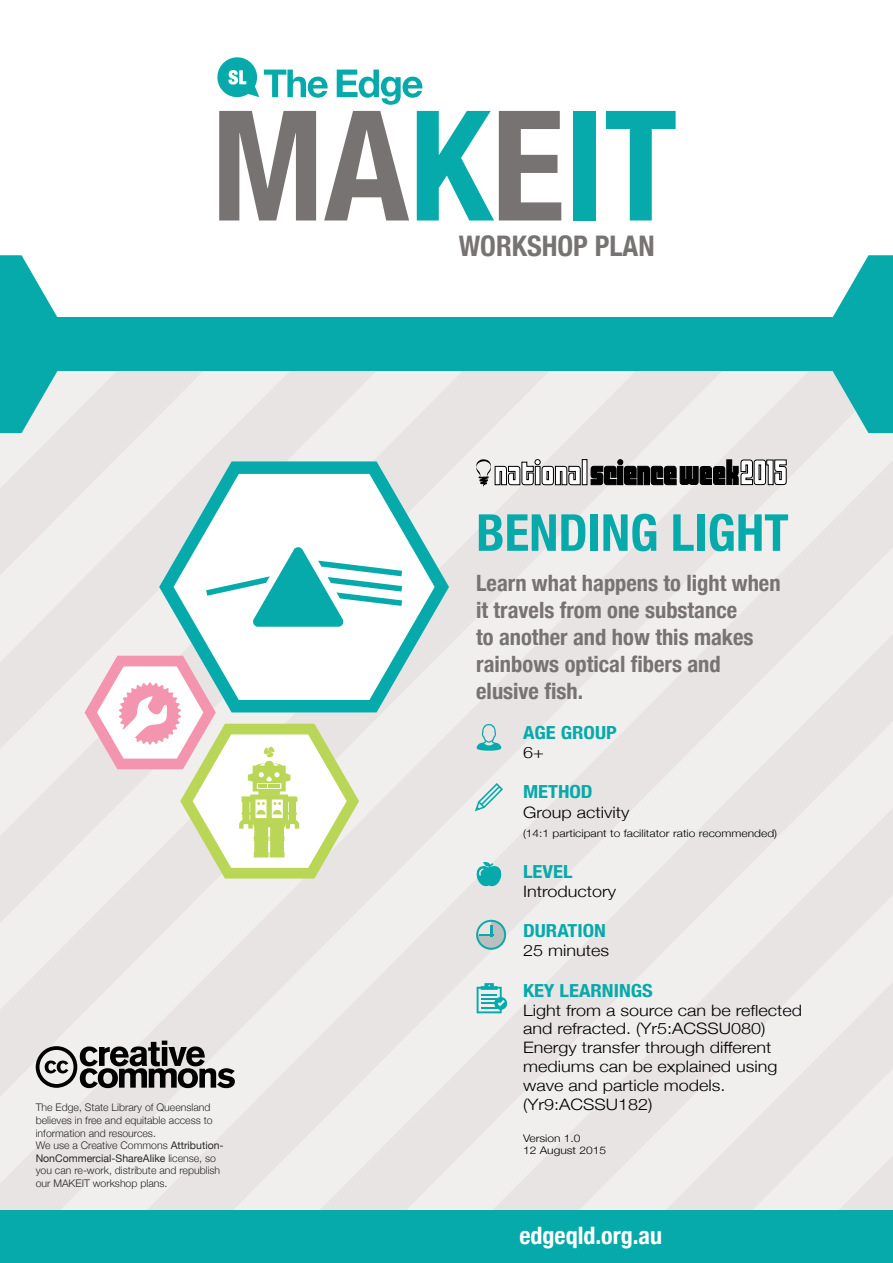
<style>
.page{position:relative;width:893px;height:1263px;background:#fff}
.page>*{position:absolute;margin:0;border:0;box-sizing:border-box;transform-origin:0 0}
.t1{font:700 condensed 51px "Helvetica Neue";color:#07aaaa}
.t2{font:700 condensed 28.35px "Helvetica Neue";color:#777373}
.t3{font:700 condensed 24px "Helvetica Neue";color:#fff}
.t4{font:700 condensed 22.5px/27px "Helvetica Neue";color:#777373}
.t5{font:700 condensed 18px "Helvetica Neue";color:#07aaaa;scale:1.14 1}
.t6{font:300 15.75px/18.9px "Helvetica Neue";color:#000;scale:1.14 1}
.t7{font:300 10.5px/12.6px "Helvetica Neue";color:#292829}
.t8{font:300 10.5px/12.6px "Helvetica Neue";color:#000;scale:1.14 1}
.s1{font-weight:400}
</style>
<div class="page">
<svg style="left:774px;top:371px;width:119px;height:149px;background:#eceae9"></svg>
<div style="left:601px;top:371px;width:173px;height:149px;background:#ebeae9"></div>
<div style="left:428px;top:371px;width:173px;height:149px;background:#eae8e7"></div>
<div style="left:255px;top:371px;width:173px;height:90px;background:#eceae9"></div>
<svg style="left:0;top:371px;width:255px;height:149px;background:#ebe9e8"></svg>
<div style="left:747px;top:520px;width:146px;height:691px;background:#e9e7e6"></div>
<div style="left:0;top:520px;width:747px;height:691px;background:#e9e7e6"></div>
<svg style="left:0;top:520px;width:574px;height:577px;background:#ebe9e8"></svg>
<svg style="left:0;top:712px;width:401px;height:211px;background:#ebe9e8"></svg>
<svg style="left:0;top:520px;width:159px;height:229px;background:#ebe9e8"></svg>
<div style="left:0;top:520px;width:55px;height:55px;background:#e9e7e6"></div>
<div style="left:0;top:318px;width:893px;height:53px;background:#07aaaa"></div>
<svg style="left:817px;top:255px;width:76px;height:178px"></svg>
<svg style="left:0;top:255px;width:82px;height:178px"></svg>
<svg style="left:217px;top:57px;width:206px;height:48px"></svg>
<svg style="left:219px;top:111px;width:97px;height:109px"></svg>
<svg style="left:324px;top:111px;width:85px;height:109px"></svg>
<svg style="left:417px;top:111px;width:144px;height:109px"></svg>
<div style="left:573px;top:111px;width:22px;height:109px;background:#07aaaa"></div>
<svg style="left:606px;top:111px;width:70px;height:109px"></svg>
<div style="left:0;top:1211px;width:893px;height:52px;background:#07aaaa"></div>
<svg style="left:159px;top:461px;width:290px;height:251px"></svg>
<svg style="left:206px;top:546px;width:196px;height:81px"></svg>
<svg style="left:476px;top:459px;width:311px;height:28px"></svg>
<svg style="left:477px;top:724px;width:24px;height:27px"></svg>
<svg style="left:477px;top:983px;width:30px;height:30px"></svg>
<svg style="left:475px;top:783px;width:28px;height:28px"></svg>
<svg style="left:476px;top:920px;width:30px;height:30px"></svg>
<svg style="left:472px;top:861px;width:34px;height:26px"></svg>
<svg style="left:36px;top:1040px;width:199px;height:48px;background:#8a8989"></svg>
<svg style="left:85px;top:656px;width:274px;height:222px"></svg>
<p class="t7" style="left:36px;top:1101px;width:189px">The Edge, State Library of Queensland believes in free and equitable access to information and resources.<br>We use a Creative Commons <span class="s1">Attribution-NonCommercial-ShareAlike</span> license, so you can re-work, distribute and republish our MAKEIT workshop plans.</p>
<h2 class="t2" style="left:459px;top:222px;width:197px">WORKSHOP PLAN</h2>
<h1 class="t1" style="left:476px;top:490px;width:314px">BENDING LIGHT</h1>
<h3 class="t4" style="left:476px;top:568px;width:306px">Learn what happens to light when it travels from one substance<br>to another and how this makes rainbows optical fibers and elusive fish.</h3>
<h3 class="t5" style="left:523px;top:718px;width:84px">AGE GROUP</h3>
<h3 class="t6" style="left:523px;top:742px;width:20px">6+</h3>
<h3 class="t5" style="left:523px;top:777px;width:63px">METHOD</h3>
<h3 class="t6" style="left:523px;top:802px;width:95px">Group activity</h3>
<p class="t8" style="left:523px;top:827px;width:224px">(14:1 participant to facilitator ratio recommended)</p>
<h3 class="t5" style="left:523px;top:856px;width:45px">LEVEL</h3>
<h3 class="t6" style="left:523px;top:881px;width:83px">Introductory</h3>
<h3 class="t5" style="left:523px;top:916px;width:74px">DURATION</h3>
<h3 class="t6" style="left:523px;top:940px;width:77px">25 minutes</h3>
<h3 class="t5" style="left:523px;top:975px;width:115px">KEY LEARNINGS</h3>
<h3 class="t6" style="left:523px;top:1000px;width:246px">Light from a source can be reflected and refracted. (Yr5:ACSSU080)<br>Energy transfer through different mediums can be explained using wave and particle models. (Yr9:ACSSU182)</h3>
<p class="t8" style="left:523px;top:1131px;width:74px">Version 1.0<br>12 August 2015</p>
<h3 class="t3" style="left:519px;top:1216px;width:144px">edgeqld.org.au</h3>
</div>
